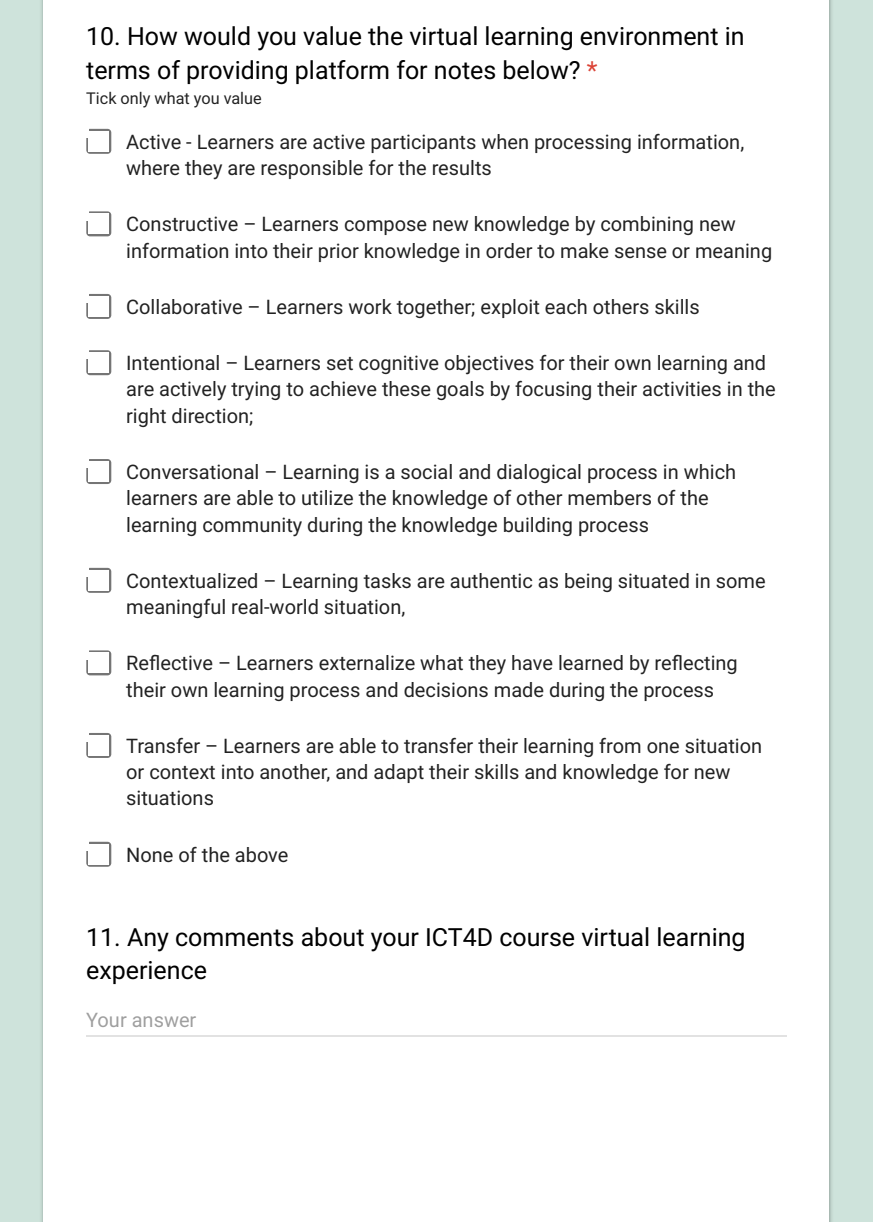
<style>
.page{position:relative;width:873px;height:1222px;background:#fff}
.page>*{position:absolute;margin:0;border:0;box-sizing:border-box;transform-origin:0 0}
.t1{font:25px/33.8px "Roboto";color:#000}
.t2{font:20px/26.2px "Roboto";color:rgb(0 0 0/.87)}
.t3{font:20px "Roboto";color:rgb(0 0 0/.38)}
.t4{font:16.25px "Roboto";color:rgb(0 0 0/.87)}
.s1{color:#db4437}
</style>
<div class="page">
<div style="left:0;top:0;width:872px;height:1221px;background:#cee3db"></div>
<img style="left:41px;top:0;width:3px;height:1221px">
<img style="left:829px;top:0;width:3px;height:1221px">
<div style="left:44px;top:0;width:785px;height:1221px;background:#fff"></div>
<svg style="left:86px;top:129px;width:25px;height:25px"></svg>
<svg style="left:86px;top:211px;width:25px;height:25px"></svg>
<svg style="left:86px;top:294px;width:25px;height:25px"></svg>
<svg style="left:86px;top:350px;width:25px;height:25px"></svg>
<svg style="left:86px;top:459px;width:25px;height:25px"></svg>
<svg style="left:86px;top:568px;width:25px;height:24px"></svg>
<svg style="left:86px;top:650px;width:25px;height:25px"></svg>
<svg style="left:86px;top:733px;width:25px;height:25px"></svg>
<svg style="left:86px;top:841px;width:25px;height:25px"></svg>
<hr style="left:86px;top:1035px;width:700px;height:1px;background:#e2e2e2">
<p class="t1" style="left:86px;top:20px;width:660px">10. How would you value the virtual learning environment in terms of providing platform for notes below? <span class="s1">*</span></p>
<p class="t4" style="left:86px;top:89px;width:177px">Tick only what you value</p>
<p class="t2" style="left:126px;top:129px;width:619px">Active - Learners are active participants when processing information, where they are responsible for the results</p>
<p class="t2" style="left:126px;top:211px;width:647px">Constructive – Learners compose new knowledge by combining new information into their prior knowledge in order to make sense or meaning</p>
<p class="t2" style="left:126px;top:294px;width:575px">Collaborative – Learners work together; exploit each others skills</p>
<p class="t2" style="left:126px;top:350px;width:651px">Intentional – Learners set cognitive objectives for their own learning and are actively trying to achieve these goals by focusing their activities in the right direction;</p>
<p class="t2" style="left:126px;top:459px;width:611px">Conversational – Learning is a social and dialogical process in which learners are able to utilize the knowledge of other members of the learning community during the knowledge building process</p>
<p class="t2" style="left:126px;top:568px;width:641px">Contextualized – Learning tasks are authentic as being situated in some meaningful real-world situation,</p>
<p class="t2" style="left:126px;top:650px;width:613px">Redective – Learners externalize what they have learned by redecting their own learning process and decisions made during the process</p>
<p class="t2" style="left:126px;top:733px;width:637px">Transfer – Learners are able to transfer their learning from one situation or context into another, and adapt their skills and knowledge for new situations</p>
<p class="t2" style="left:126px;top:841px;width:164px">None of the above</p>
<p class="t1" style="left:86px;top:920px;width:661px">11. Any comments about your ICT4D course virtual learning experience</p>
<p class="t3" style="left:86px;top:1008px;width:112px">Your answer</p>
</div>
